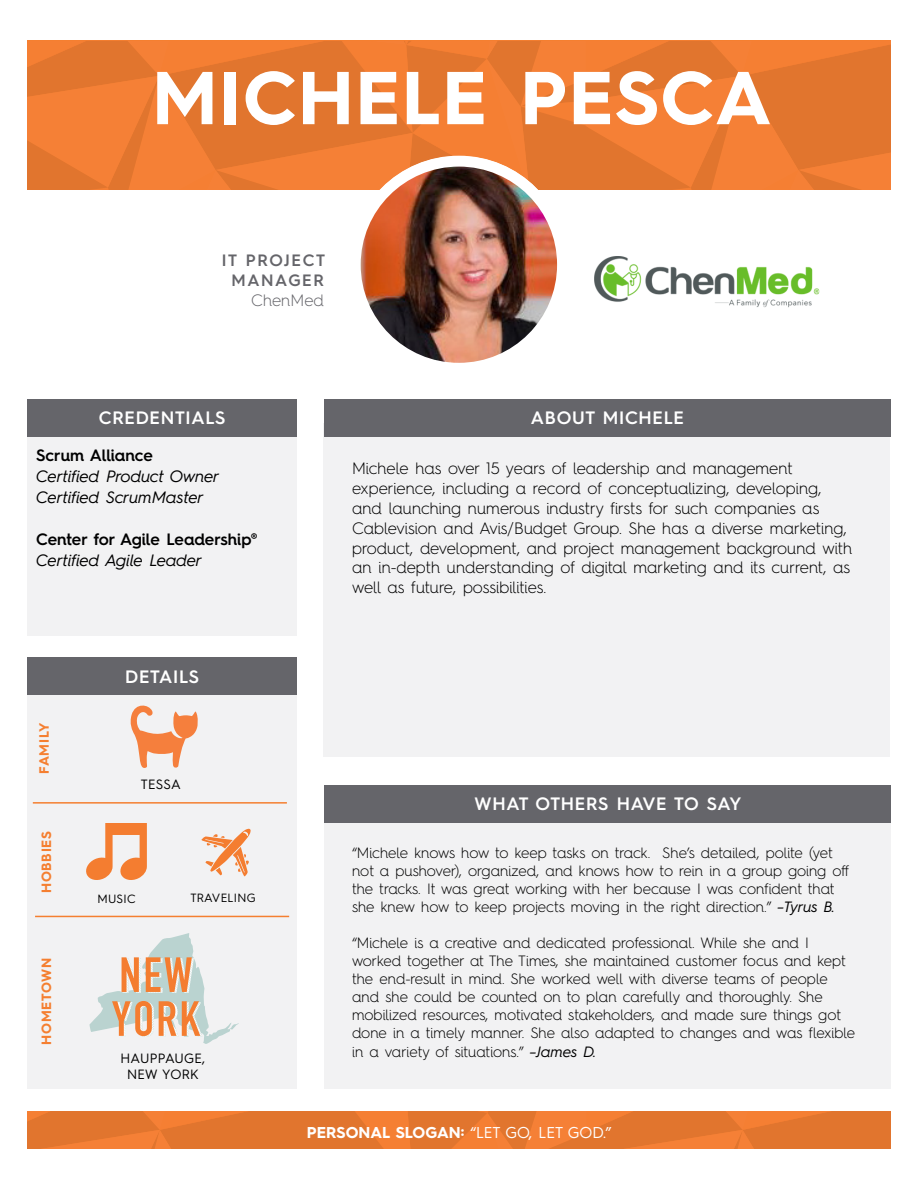
<style>
.page{position:relative;width:918px;height:1188px;background:#fff}
.page>*{position:absolute;margin:0;border:0;box-sizing:border-box;transform-origin:0 0}
.t1{font:700 75px "Hurme Geometric Sans 4";letter-spacing:.02em;color:#fff}
.t2{font:600 18px "Hurme Geometric Sans 4";letter-spacing:.04em;color:#fff}
.t3{font:300 16.5px/19.8px "Hurme Geometric Sans 4";letter-spacing:-.005em;color:#000}
.t4{font:italic 16.5px/21px "Hurme Geometric Sans 4";color:#000}
.t5{font:600 16.5px "Hurme Geometric Sans 4";letter-spacing:-.005em;color:#000}
.t6{font:600 16.5px/19.8px "Hurme Geometric Sans 4";letter-spacing:.1em;color:#65656a;text-align:center}
.t7{font:300 16.5px "Hurme Geometric Sans 4";color:#65656a}
.t8{font:700 15.75px "Hurme Geometric Sans 4";color:#fff}
.t9{font:300 15px/18px "Hurme Geometric Sans 4";letter-spacing:-.005em;color:#000}
.t10{font:13.5px/16.2px "Hurme Geometric Sans 4";letter-spacing:.025em;color:#000;text-align:center}
.t11{font:700 13.5px "Hurme Geometric Sans 4";letter-spacing:.05em;color:#f57f30}
.t12{font:12px "Hurme Geometric Sans 4";letter-spacing:.025em;color:#000}
.s1{font-weight:400;font-style:italic}
.s2{font-weight:400}
</style>
<div class="page">
<div style="left:27px;top:694px;width:270px;height:395px;background:#f2f2f3"></div>
<div style="left:323px;top:424px;width:567px;height:333px;background:#f2f2f3"></div>
<svg style="left:27px;top:1112px;width:864px;height:37px;background:#e6782f"></svg>
<svg style="left:27px;top:41px;width:864px;height:149px;background:#ea7a31"></svg>
<div style="left:27px;top:437px;width:269px;height:199px;background:#f2f2f3"></div>
<div style="left:27px;top:400px;width:270px;height:37px;background:#65656a"></div>
<div style="left:324px;top:819px;width:567px;height:270px;background:#f2f2f3"></div>
<div style="left:324px;top:400px;width:567px;height:37px;background:#65656a"></div>
<div style="left:324px;top:786px;width:566px;height:37px;background:#65656a"></div>
<div style="left:27px;top:658px;width:270px;height:37px;background:#65656a"></div>
<hr style="left:35px;top:916px;width:254px;height:1px;background:#f57f30">
<img style="left:594px;top:256px;width:226px;height:52px">
<hr style="left:33px;top:802px;width:254px;height:2px;background:#f57f30">
<div style="left:350px;top:156px;width:218px;height:218px;background:#fff;border-radius:50%"></div>
<img style="left:361px;top:167px;width:196px;height:196px;border-radius:98px">
<svg style="left:130px;top:705px;width:68px;height:63px"></svg>
<svg style="left:201px;top:828px;width:50px;height:49px"></svg>
<svg style="left:86px;top:823px;width:61px;height:57px"></svg>
<svg style="left:89px;top:933px;width:150px;height:111px"></svg>
<h1 class="t1" style="left:152px;top:45px;width:620px">MICHELE PESCA</h1>
<p class="t6" style="left:222px;top:250px;width:105px">IT PROJECT<br>MANAGER</p>
<p class="t7" style="left:251px;top:289px;width:74px">ChenMed</p>
<p class="t2" style="left:99px;top:405px;width:128px">CREDENTIALS</p>
<p class="t5" style="left:36px;top:444px;width:118px">Scrum Alliance</p>
<p class="t4" style="left:36px;top:465px;width:185px">Certified Product Owner<br>Certified ScrumMaster</p>
<p class="t5" style="left:36px;top:528px;width:223px">Center for Agile Leadership®</p>
<p class="t4" style="left:36px;top:549px;width:167px">Certified Agile Leader</p>
<p class="t11" style="left:35px;top:774px;width:52px;rotate:-90deg">FAMILY</p>
<p class="t11" style="left:37px;top:893px;width:64px;rotate:-90deg">HOBBIES</p>
<p class="t11" style="left:37px;top:1045px;width:88px;rotate:-90deg">HOMETOWN</p>
<p class="t2" style="left:125px;top:664px;width:75px">DETAILS</p>
<p class="t10" style="left:141px;top:776px;width:42px">TESSA</p>
<p class="t12" style="left:97px;top:890px;width:40px">MUSIC</p>
<p class="t12" style="left:190px;top:890px;width:67px">TRAVELING</p>
<p class="t10" style="left:120px;top:1049px;width:86px">HAUPPAUGE,<br>NEW YORK</p>
<p class="t2" style="left:531px;top:405px;width:155px">ABOUT MICHELE</p>
<p class="t3" style="left:352px;top:458px;width:502px">Michele has over 15 years of leadership and management experience, including a record of conceptualizing, developing, and launching numerous industry firsts for such companies as Cablevision and Avis/Budget Group. She has a diverse marketing, product, development, and project management background with an in-depth understanding of digital marketing and its current, as well as future, possibilities.</p>
<p class="t2" style="left:475px;top:791px;width:268px">WHAT OTHERS HAVE TO SAY</p>
<p class="t9" style="left:352px;top:843px;width:499px">“Michele knows how to keep tasks on track. She’s detailed, polite (yet not a pushover), organized, and knows how to rein in a group going off the tracks. It was great working with her because I was confident that she knew how to keep projects moving in the right direction.” <span class="s1">–Tyrus B.</span></p>
<p class="t9" style="left:352px;top:933px;width:505px">“Michele is a creative and dedicated professional. While she and I worked together at The Times, she maintained customer focus and kept the end-result in mind. She worked well with diverse teams of people and she could be counted on to plan carefully and thoroughly. She mobilized resources, motivated stakeholders, and made sure things got done in a timely manner. She also adapted to changes and was flexible</p>
<p class="t9" style="left:352px;top:1043px;width:246px">in a variety of situations.” <span class="s1">–James D.</span></p>
<p class="t8" style="left:307px;top:1121px;width:306px">PERSONAL SLOGAN: <span class="s2">“LET GO, LET GOD.”</span></p>
</div>
